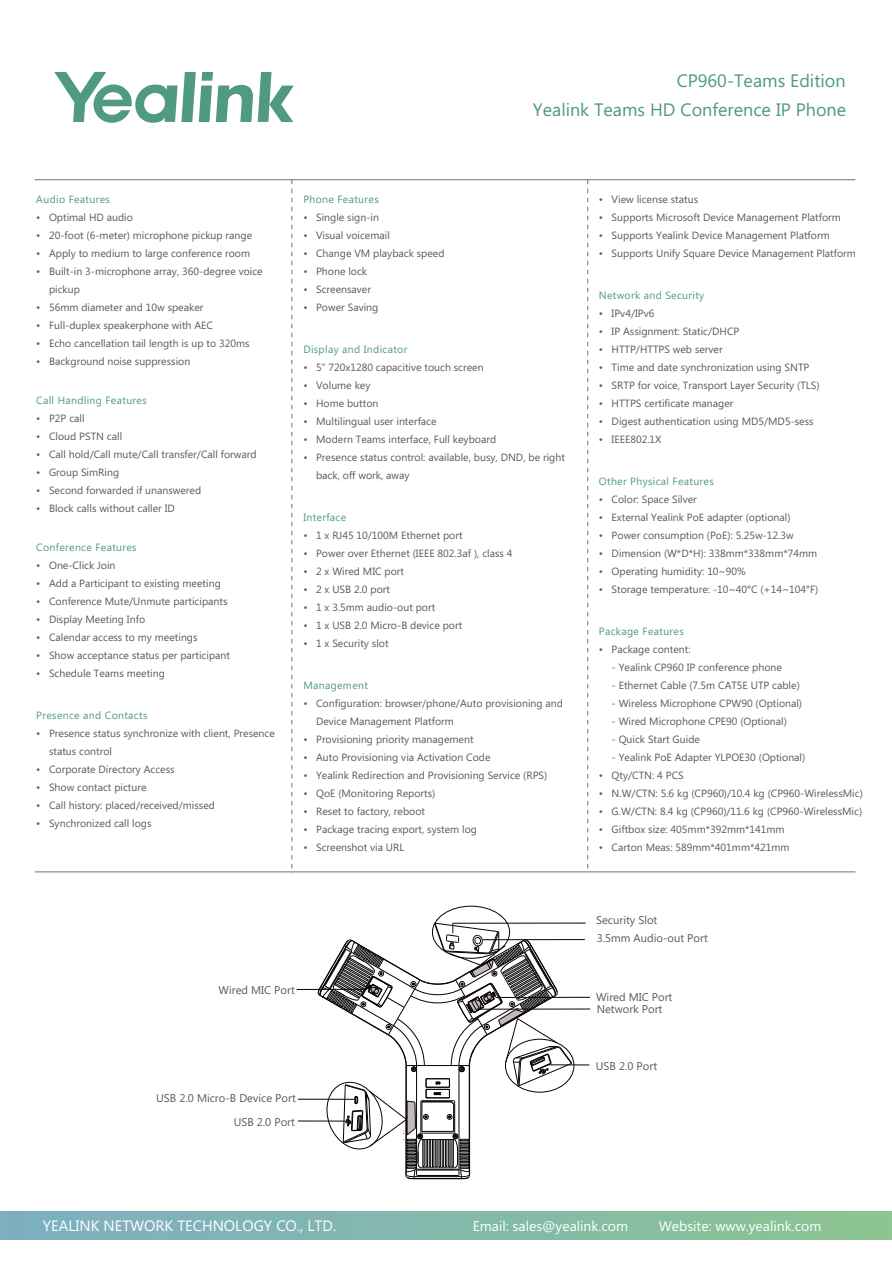
<style>
.page{position:relative;width:892px;height:1263px;background:#fff}
.page>*{position:absolute;margin:0;border:0;box-sizing:border-box;transform-origin:0 0}
.t1{font:18px "Microsoft Phags Pa";color:#509983}
.t2{font:15px "Microsoft Phags Pa";color:#fff}
.t3{font:13.95px "Microsoft Phags Pa";color:#fff}
.t4{font:11.25px "Microsoft Phags Pa";color:#59595b}
.t5{font:10.5px/18px "Microsoft Phags Pa";color:#59595b}
.t6{font:10.5px "Microsoft Phags Pa";letter-spacing:.03em;color:#509983}
</style>
<div class="page">
<hr style="left:35px;top:871px;width:820px;height:1px;background:#717276">
<hr style="left:35px;top:179px;width:820px;height:1px;background:#717276">
<svg style="left:587px;top:180px;width:1px;height:692px"></svg>
<svg style="left:54px;top:72px;width:240px;height:51px"></svg>
<div style="left:0;top:1211px;width:892px;height:28px;background:linear-gradient(to right,#7daec2,#8cc492)"></div>
<svg style="left:292px;top:180px;width:1px;height:693px"></svg>
<hr style="left:480px;top:1009px;width:110px;height:1px;background:#070304">
<hr style="left:548px;top:1064px;width:41px;height:1px;background:#070304">
<hr style="left:297px;top:989px;width:70px;height:1px;background:#070304">
<hr style="left:496px;top:997px;width:94px;height:1px;background:#070304">
<hr style="left:298px;top:1120px;width:47px;height:1px;background:#070304">
<hr style="left:298px;top:1099px;width:57px;height:1px;background:#070304">
<hr style="left:482px;top:939px;width:103px;height:1px;background:#070304">
<hr style="left:453px;top:923px;width:133px;height:1px;background:#070304">
<svg style="left:314px;top:923px;width:258px;height:256px"></svg>
<h1 class="t1" style="left:677px;top:68px;width:170px">CP960-Teams Edition</h1>
<h1 class="t1" style="left:533px;top:98px;width:315px">Yealink Teams HD Conference IP Phone</h1>
<p class="t6" style="left:36px;top:192px;width:75px">Audio Features</p>
<p class="t5" style="left:36px;top:207px;width:98px">• Optimal HD audio</p>
<p class="t5" style="left:36px;top:225px;width:217px">• 20-foot (6-meter) microphone pickup range</p>
<p class="t5" style="left:36px;top:243px;width:215px">• Apply to medium to large conference room</p>
<p class="t5" style="left:49px;top:261px;width:215px;text-indent:-13px">• Built-in 3-microphone array, 360-degree voice pickup</p>
<p class="t5" style="left:36px;top:297px;width:169px">• 56mm diameter and 10w speaker</p>
<p class="t5" style="left:36px;top:315px;width:178px">• Full-duplex speakerphone with AEC</p>
<p class="t5" style="left:36px;top:333px;width:215px">• Echo cancellation tail length is up to 320ms</p>
<p class="t5" style="left:36px;top:351px;width:156px">• Background noise suppression</p>
<p class="t6" style="left:36px;top:393px;width:112px">Call Handling Features</p>
<p class="t5" style="left:36px;top:408px;width:50px">• P2P call</p>
<p class="t5" style="left:36px;top:426px;width:87px">• Cloud PSTN call</p>
<p class="t5" style="left:36px;top:444px;width:222px">• Call hold/Call mute/Call transfer/Call forward</p>
<p class="t5" style="left:36px;top:462px;width:84px">• Group SimRing</p>
<p class="t5" style="left:36px;top:480px;width:166px">• Second forwarded if unanswered</p>
<p class="t5" style="left:36px;top:498px;width:140px">• Block calls without caller ID</p>
<p class="t6" style="left:36px;top:540px;width:102px">Conference Features</p>
<p class="t5" style="left:36px;top:555px;width:81px">• One-Click Join</p>
<p class="t5" style="left:36px;top:573px;width:186px">• Add a Participant to existing meeting</p>
<p class="t5" style="left:36px;top:591px;width:193px">• Conference Mute/Unmute participants</p>
<p class="t5" style="left:36px;top:609px;width:110px">• Display Meeting Info</p>
<p class="t5" style="left:36px;top:627px;width:163px">• Calendar access to my meetings</p>
<p class="t5" style="left:36px;top:645px;width:195px">• Show acceptance status per participant</p>
<p class="t5" style="left:36px;top:663px;width:130px">• Schedule Teams meeting</p>
<p class="t6" style="left:36px;top:708px;width:113px">Presence and Contacts</p>
<p class="t5" style="left:49px;top:723px;width:227px;text-indent:-13px">• Presence status synchronize with client, Presence status control</p>
<p class="t5" style="left:36px;top:759px;width:140px">• Corporate Directory Access</p>
<p class="t5" style="left:36px;top:777px;width:112px">• Show contact picture</p>
<p class="t5" style="left:36px;top:795px;width:180px">• Call history: placed/received/missed</p>
<p class="t5" style="left:36px;top:813px;width:117px">• Synchronized call logs</p>
<p class="t6" style="left:303px;top:192px;width:77px">Phone Features</p>
<p class="t5" style="left:303px;top:207px;width:77px">• Single sign-in</p>
<p class="t5" style="left:303px;top:225px;width:88px">• Visual voicemail</p>
<p class="t5" style="left:303px;top:243px;width:143px">• Change VM playback speed</p>
<p class="t5" style="left:303px;top:261px;width:65px">• Phone lock</p>
<p class="t5" style="left:303px;top:279px;width:69px">• Screensaver</p>
<p class="t5" style="left:303px;top:297px;width:77px">• Power Saving</p>
<p class="t6" style="left:303px;top:342px;width:106px">Display and Indicator</p>
<p class="t5" style="left:303px;top:357px;width:182px">• 5” 720x1280 capacitive touch screen</p>
<p class="t5" style="left:303px;top:375px;width:69px">• Volume key</p>
<p class="t5" style="left:303px;top:393px;width:77px">• Home button</p>
<p class="t5" style="left:303px;top:411px;width:135px">• Multilingual user interface</p>
<p class="t5" style="left:303px;top:429px;width:194px">• Modern Teams interface, Full keyboard</p>
<p class="t5" style="left:316px;top:447px;width:250px;text-indent:-13px">• Presence status control: available, busy, DND, be right back, off work, away</p>
<p class="t6" style="left:303px;top:510px;width:44px">Interface</p>
<p class="t5" style="left:303px;top:525px;width:161px">• 1 x RJ45 10/100M Ethernet port</p>
<p class="t5" style="left:303px;top:543px;width:211px">• Power over Ethernet (IEEE 802.3af ), class 4</p>
<p class="t5" style="left:303px;top:561px;width:102px">• 2 x Wired MIC port</p>
<p class="t5" style="left:303px;top:579px;width:88px">• 2 x USB 2.0 port</p>
<p class="t5" style="left:303px;top:597px;width:133px">• 1 x 3.5mm audio-out port</p>
<p class="t5" style="left:303px;top:615px;width:160px">• 1 x USB 2.0 Micro-B device port</p>
<p class="t5" style="left:303px;top:633px;width:87px">• 1 x Security slot</p>
<p class="t6" style="left:303px;top:678px;width:66px">Management</p>
<p class="t5" style="left:316px;top:693px;width:248px;text-indent:-13px">• Configuration: browser/phone/Auto provisioning and<br>Device Management Platform</p>
<p class="t5" style="left:303px;top:729px;width:172px">• Provisioning priority management</p>
<p class="t5" style="left:303px;top:747px;width:189px">• Auto Provisioning via Activation Code</p>
<p class="t5" style="left:303px;top:765px;width:245px">• Yealink Redirection and Provisioning Service (RPS)</p>
<p class="t5" style="left:303px;top:783px;width:134px">• QoE (Monitoring Reports)</p>
<p class="t5" style="left:303px;top:801px;width:123px">• Reset to factory, reboot</p>
<p class="t5" style="left:303px;top:819px;width:175px">• Package tracing export, system log</p>
<p class="t5" style="left:303px;top:837px;width:102px">• Screenshot via URL</p>
<p class="t4" style="left:219px;top:982px;width:78px">Wired MIC Port</p>
<p class="t4" style="left:156px;top:1090px;width:141px">USB 2.0 Micro-B Device Port</p>
<p class="t4" style="left:234px;top:1114px;width:63px">USB 2.0 Port</p>
<p class="t5" style="left:599px;top:189px;width:101px">• View license status</p>
<p class="t5" style="left:599px;top:207px;width:244px">• Supports Microsoft Device Management Platform</p>
<p class="t5" style="left:599px;top:225px;width:232px">• Supports Yealink Device Management Platform</p>
<p class="t5" style="left:599px;top:243px;width:259px">• Supports Unify Square Device Management Platform</p>
<p class="t6" style="left:599px;top:287px;width:107px">Network and Security</p>
<p class="t5" style="left:599px;top:303px;width:57px">• IPv4/IPv6</p>
<p class="t5" style="left:599px;top:321px;width:142px">• IP Assignment: Static/DHCP</p>
<p class="t5" style="left:599px;top:339px;width:125px">• HTTP/HTTPS web server</p>
<p class="t5" style="left:599px;top:357px;width:212px">• Time and date synchronization using SNTP</p>
<p class="t5" style="left:599px;top:375px;width:222px">• SRTP for voice, Transport Layer Security (TLS)</p>
<p class="t5" style="left:599px;top:393px;width:136px">• HTTPS certificate manager</p>
<p class="t5" style="left:599px;top:411px;width:216px">• Digest authentication using MD5/MD5-sess</p>
<p class="t5" style="left:599px;top:429px;width:64px">• IEEE802.1X</p>
<p class="t6" style="left:599px;top:473px;width:116px">Other Physical Features</p>
<p class="t5" style="left:599px;top:489px;width:100px">• Color: Space Silver</p>
<p class="t5" style="left:599px;top:507px;width:193px">• External Yealink PoE adapter (optional)</p>
<p class="t5" style="left:599px;top:525px;width:196px">• Power consumption (PoE): 5.25w-12.3w</p>
<p class="t5" style="left:599px;top:543px;width:220px">• Dimension (W*D*H): 338mm*338mm*74mm</p>
<p class="t5" style="left:599px;top:561px;width:148px">• Operating humidity: 10~90%</p>
<p class="t5" style="left:599px;top:579px;width:221px">• Storage temperature: -10~40°C (+14~104°F)</p>
<p class="t6" style="left:599px;top:623px;width:86px">Package Features</p>
<p class="t5" style="left:599px;top:639px;width:93px">• Package content:</p>
<p class="t5" style="left:612px;top:657px;width:172px">- Yealink CP960 IP conference phone</p>
<p class="t5" style="left:612px;top:675px;width:190px">- Ethernet Cable (7.5m CAT5E UTP cable)</p>
<p class="t5" style="left:612px;top:693px;width:192px">- Wireless Microphone CPW90 (Optional)</p>
<p class="t5" style="left:612px;top:711px;width:177px">- Wired Microphone CPE90 (Optional)</p>
<p class="t5" style="left:612px;top:729px;width:90px">- Quick Start Guide</p>
<p class="t5" style="left:612px;top:747px;width:195px">- Yealink PoE Adapter YLPOE30 (Optional)</p>
<p class="t5" style="left:599px;top:765px;width:86px">• Qty/CTN: 4 PCS</p>
<p class="t5" style="left:599px;top:783px;width:265px">• N.W/CTN: 5.6 kg (CP960)/10.4 kg (CP960-WirelessMic)</p>
<p class="t5" style="left:599px;top:801px;width:265px">• G.W/CTN: 8.4 kg (CP960)/11.6 kg (CP960-WirelessMic)</p>
<p class="t5" style="left:599px;top:819px;width:187px">• Giftbox size: 405mm*392mm*141mm</p>
<p class="t5" style="left:599px;top:837px;width:192px">• Carton Meas: 589mm*401mm*421mm</p>
<p class="t4" style="left:596px;top:912px;width:63px">Security Slot</p>
<p class="t4" style="left:597px;top:930px;width:113px">3.5mm Audio-out Port</p>
<p class="t4" style="left:596px;top:989px;width:78px">Wired MIC Port</p>
<p class="t4" style="left:597px;top:1001px;width:67px">Network Port</p>
<p class="t4" style="left:596px;top:1058px;width:63px">USB 2.0 Port</p>
<h2 class="t2" style="left:43px;top:1215px;width:295px">YEALINK NETWORK TECHNOLOGY CO., LTD.</h2>
<h3 class="t3" style="left:473px;top:1216px;width:157px">Email: sales@yealink.com</h3>
<h3 class="t3" style="left:659px;top:1216px;width:164px">Website: www.yealink.com</h3>
</div>
